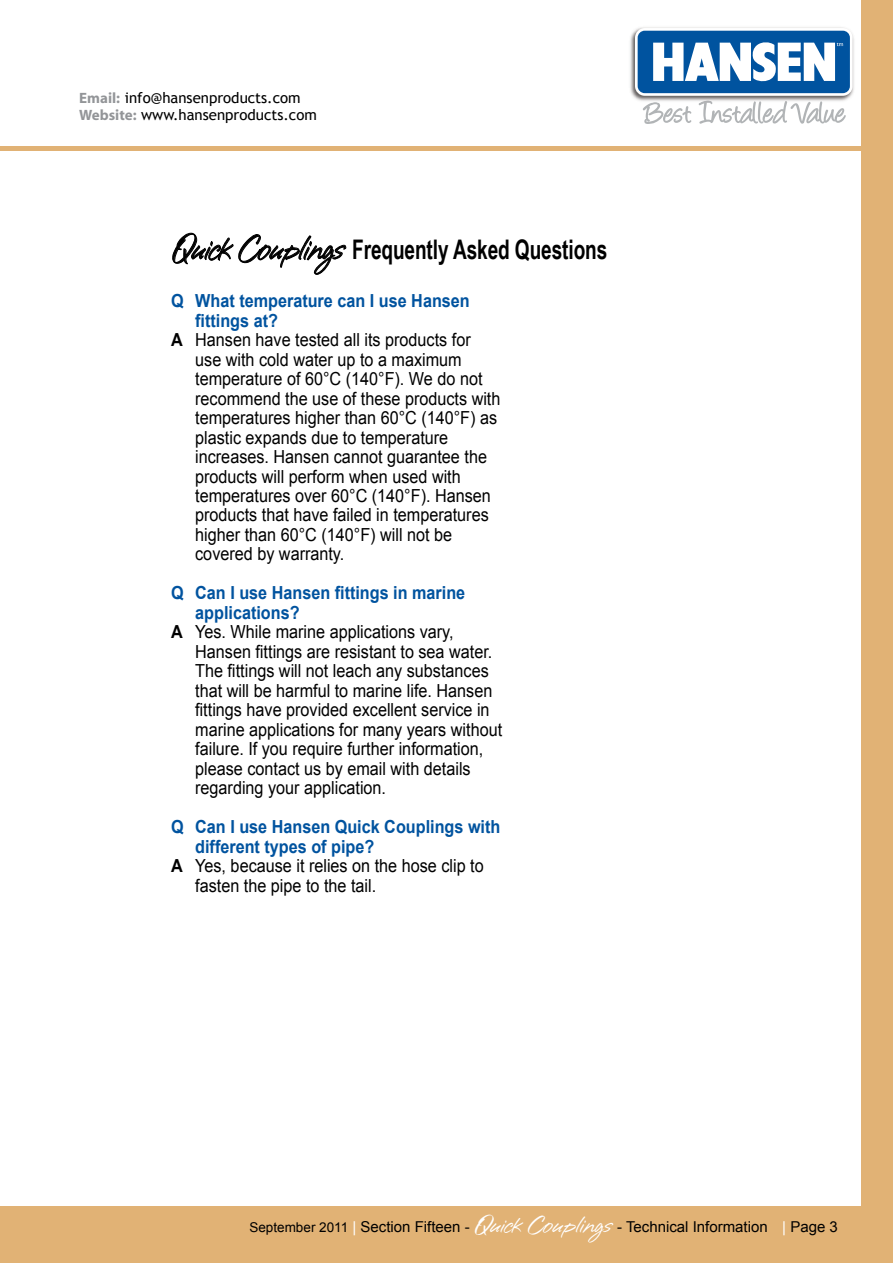
<style>
.page{position:relative;width:893px;height:1263px;background:#fff}
.page>*{position:absolute;margin:0;border:0;box-sizing:border-box;transform-origin:0 0}
.t1{font:700 27px "Arial Narrow";letter-spacing:-.005em;color:#000;scale:.86 1}
.t2{font:18px "Arial";color:#000;scale:.9 1}
.t3{font:700 18px "Arial";color:#00539f;scale:.9 1}
.t4{font:15px "Arial";color:#000}
.t5{font:15px/16.5px "Trebuchet MS";color:#000}
.s1{font-family:"Myriad";font-weight:700;color:#939598}
.s2{font-family:"Dallas Two";font-weight:400;font-size:42px}
.s3{font-weight:700}
.s4{font-size:13.5px}
.s5{color:#fff}
.s6{font-family:"Dallas Two";font-size:28.5px;color:#fff}
</style>
<div class="page">
<div style="left:0;top:146px;width:893px;height:5px;background:#e1b275"></div>
<div style="left:0;top:1206px;width:893px;height:57px;background:#e1b275"></div>
<svg style="left:172px;top:233px;width:174px;height:42px"></svg>
<img style="left:630px;top:27px;width:224px;height:74px">
<svg style="left:643px;top:102px;width:48px;height:22px"></svg>
<svg style="left:699px;top:101px;width:147px;height:23px"></svg>
<svg style="left:635px;top:28px;width:217px;height:68px"></svg>
<div style="left:638px;top:31px;width:212px;height:62px;background:#00539f;border-radius:7px"></div>
<svg style="left:653px;top:42px;width:190px;height:40px"></svg>
<div style="left:861px;top:0;width:32px;height:1263px;background:#e1b275"></div>
<p class="t5" style="left:79px;top:90px;width:239px"><span class="s1">Email:</span> info@hansenproducts.com<br><span class="s1">Website:</span> www.hansenproducts.com</p>
<h1 class="t1" style="left:171px;top:229px;width:509px"><span class="s2">Quick Couplings</span> Frequently Asked Questions</h1>
<p class="t3" style="left:171px;top:289px;width:333px">Q What temperature can I use Hansen</p>
<p class="t3" style="left:195px;top:308px;width:93px">fittings at?</p>
<p class="t2" style="left:171px;top:328px;width:334px"><span class="s3">A</span> Hansen have tested all its products for</p>
<p class="t2" style="left:195px;top:347px;width:298px">use with cold water up to a maximum</p>
<p class="t2" style="left:195px;top:367px;width:321px">temperature of 60°C (140°F). We do not</p>
<p class="t2" style="left:195px;top:386px;width:341px">recommend the use of these products with</p>
<p class="t2" style="left:195px;top:406px;width:337px">temperatures higher than 60°C (140°F) as</p>
<p class="t2" style="left:195px;top:425px;width:283px">plastic expands due to temperature</p>
<p class="t2" style="left:195px;top:445px;width:326px">increases. Hansen cannot guarantee the</p>
<p class="t2" style="left:195px;top:464px;width:297px">products will perform when used with</p>
<p class="t2" style="left:195px;top:484px;width:330px">temperatures over 60°C (140°F). Hansen</p>
<p class="t2" style="left:195px;top:503px;width:328px">products that have failed in temperatures</p>
<p class="t2" style="left:195px;top:523px;width:287px">higher than 60°C (140°F) will not be</p>
<p class="t2" style="left:195px;top:542px;width:167px">covered by warranty.</p>
<p class="t3" style="left:171px;top:581px;width:328px">Q Can I use Hansen fittings in marine</p>
<p class="t3" style="left:195px;top:601px;width:118px">applications?</p>
<p class="t2" style="left:171px;top:620px;width:315px"><span class="s3">A</span> Yes. While marine applications vary,</p>
<p class="t2" style="left:195px;top:640px;width:332px">Hansen fittings are resistant to sea water.</p>
<p class="t2" style="left:195px;top:659px;width:328px">The fittings will not leach any substances</p>
<p class="t2" style="left:195px;top:679px;width:332px">that will be harmful to marine life. Hansen</p>
<p class="t2" style="left:195px;top:698px;width:329px">fittings have provided excellent service in</p>
<p class="t2" style="left:195px;top:718px;width:343px">marine applications for many years without</p>
<p class="t2" style="left:195px;top:737px;width:322px">failure. If you require further information,</p>
<p class="t2" style="left:195px;top:757px;width:308px">please contact us by email with details</p>
<p class="t2" style="left:195px;top:776px;width:214px">regarding your application.</p>
<p class="t3" style="left:171px;top:815px;width:367px">Q Can I use Hansen Quick Couplings with</p>
<p class="t3" style="left:195px;top:835px;width:201px">different types of pipe?</p>
<p class="t2" style="left:171px;top:854px;width:349px"><span class="s3">A</span> Yes, because it relies on the hose clip to</p>
<p class="t2" style="left:195px;top:874px;width:203px">fasten the pipe to the tail.</p>
<p class="t4" style="left:249px;top:1217px;width:590px"><span class="s4">September 2011</span> <span class="s5">|</span> Section Fifteen - <span class="s6">Quick Couplings</span> - Technical Information <span class="s5">|</span> Page 3</p>
</div>
